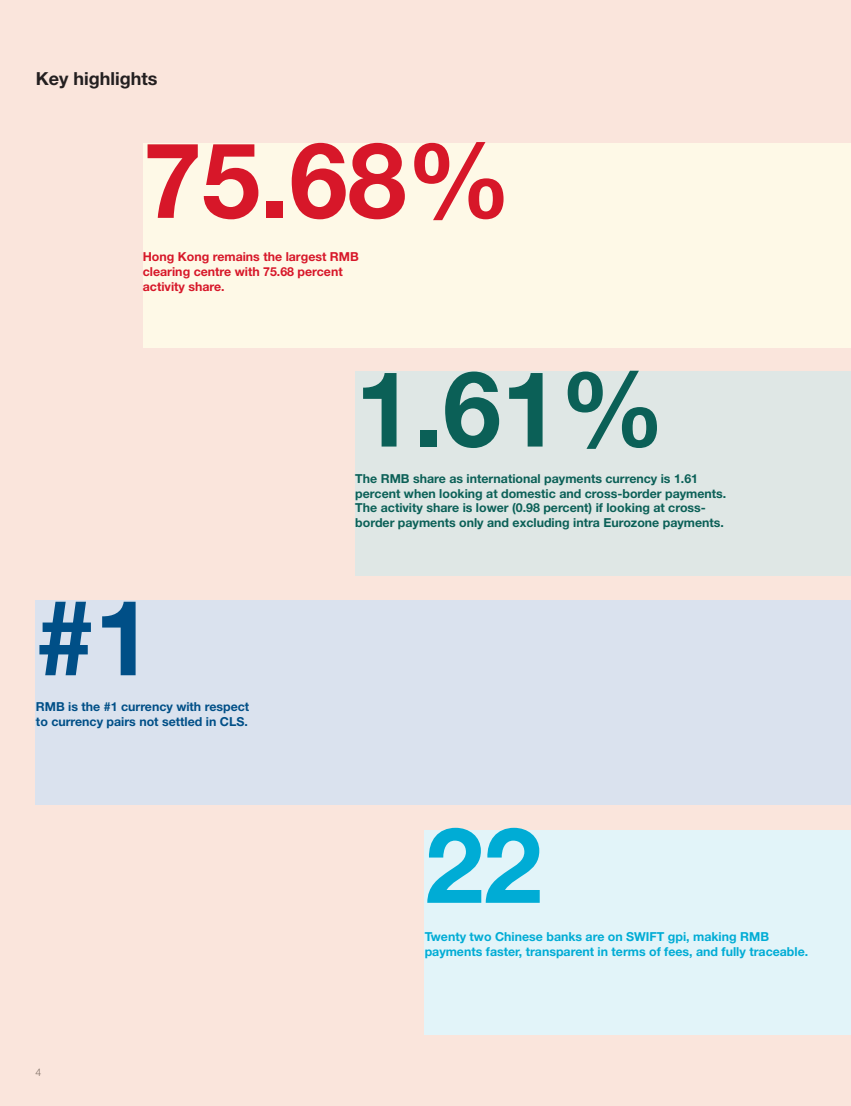
<style>
.page{position:relative;width:851px;height:1106px;background:#fff}
.page>*{position:absolute;margin:0;border:0;box-sizing:border-box;transform-origin:0 0}
.t1{font:700 105px "Helvetica Neue LT Std";color:#d71729}
.t2{font:700 105px "Helvetica Neue LT Std";color:#0b6057}
.t3{font:700 105px "Helvetica Neue LT Std";color:#004f87}
.t4{font:700 105px "Helvetica Neue LT Std";color:#00acd5}
.t5{font:700 18px "Helvetica Neue LT Std";color:#231f20}
.t6{font:700 12.3px/14.9px "Helvetica Neue LT Std";color:#0b6057}
.t7{font:700 12.3px/14.9px "Helvetica Neue LT Std";color:#00acd5}
.t8{font:700 12.3px/14.9px "Helvetica Neue LT Std";color:#d71729}
.t9{font:700 12.3px/14.9px "Helvetica Neue LT Std";color:#004f87}
.t10{font:300 10.5px "Helvetica Neue LT Std";color:#807066}
</style>
<div class="page">
<div style="left:0;top:0;width:850px;height:1106px;background:#fae5dc"></div>
<div style="left:143px;top:143px;width:707px;height:204px;background:#fef9e7"></div>
<div style="left:355px;top:371px;width:495px;height:205px;background:#dfe7e5"></div>
<div style="left:36px;top:600px;width:814px;height:204px;background:#dae2ee"></div>
<div style="left:424px;top:830px;width:426px;height:204px;background:#e2f4f9"></div>
<h2 class="t5" style="left:36px;top:67px;width:123px">Key highlights</h2>
<h1 class="t1" style="left:143px;top:115px;width:369px">75.68%</h1>
<p class="t8" style="left:143px;top:249px;width:217px">Hong Kong remains the largest RMB clearing centre with 75.68 percent activity share.</p>
<h1 class="t2" style="left:355px;top:344px;width:311px">1.61%</h1>
<h1 class="t3" style="left:36px;top:573px;width:118px">#1</h1>
<p class="t9" style="left:36px;top:699px;width:215px">RMB is the #1 currency with respect to currency pairs not settled in CLS.</p>
<p class="t10" style="left:35px;top:1065px;width:7px">4</p>
<p class="t6" style="left:355px;top:470px;width:372px">The RMB share as international payments currency is 1.61 percent when looking at domestic and cross-border payments.<br>The activity share is lower (0.98 percent) if looking at cross&shy;border payments only and excluding intra Eurozone payments.</p>
<h1 class="t4" style="left:425px;top:800px;width:118px">22</h1>
<p class="t7" style="left:424px;top:929px;width:385px">Twenty two Chinese banks are on SWIFT gpi, making RMB payments faster, transparent in terms of fees, and fully traceable.</p>
</div>
